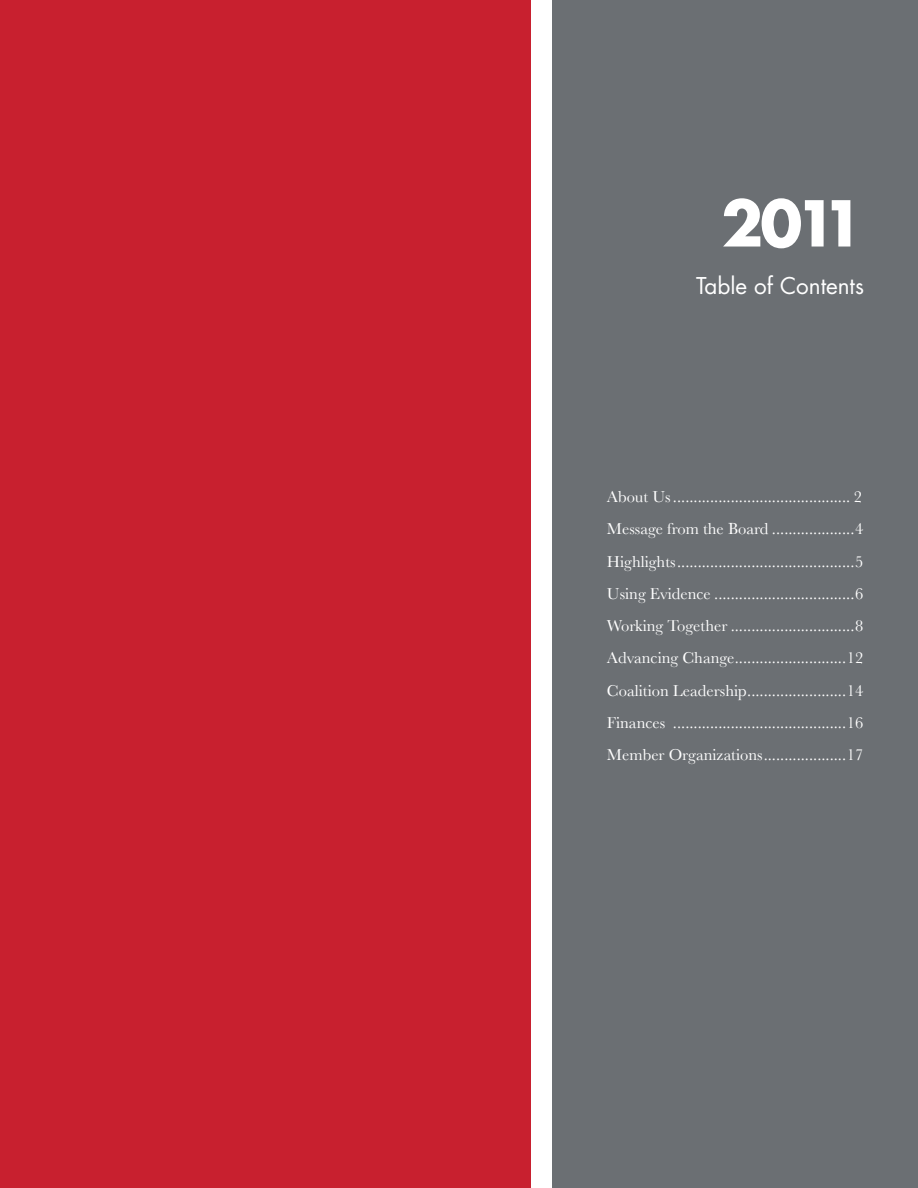
<style>
.page{position:relative;width:918px;height:1188px;background:#fff}
.page>*{position:absolute;margin:0;border:0;box-sizing:border-box;transform-origin:0 0}
.t1{font:700 61.5px "Futura Std";color:#fff}
.t2{font:22.5px "Futura Std";color:#fff}
.t3{font:16.5px/32.2px "Baskerville";color:#fff;text-align:justify}
</style>
<div class="page">
<div style="left:552px;top:0;width:366px;height:1188px;background:#6b6f73"></div>
<div style="left:0;top:1px;width:531px;height:1187px;background:#c8202f"></div>
<h1 class="t1" style="left:721px;top:183px;width:144px">2011</h1>
<h2 class="t2" style="left:696px;top:271px;width:169px">Table of Contents</h2>
<p class="t3" style="left:607px;top:481px;width:258px">About Us........................................... 2<br>Message from the Board ....................4<br>Highlights...........................................5<br>Using Evidence ..................................6<br>Working Together ..............................8<br>Advancing Change...........................12<br>Coalition Leadership........................14<br>Finances ..........................................16<br>Member Organizations....................17</p>
</div>
